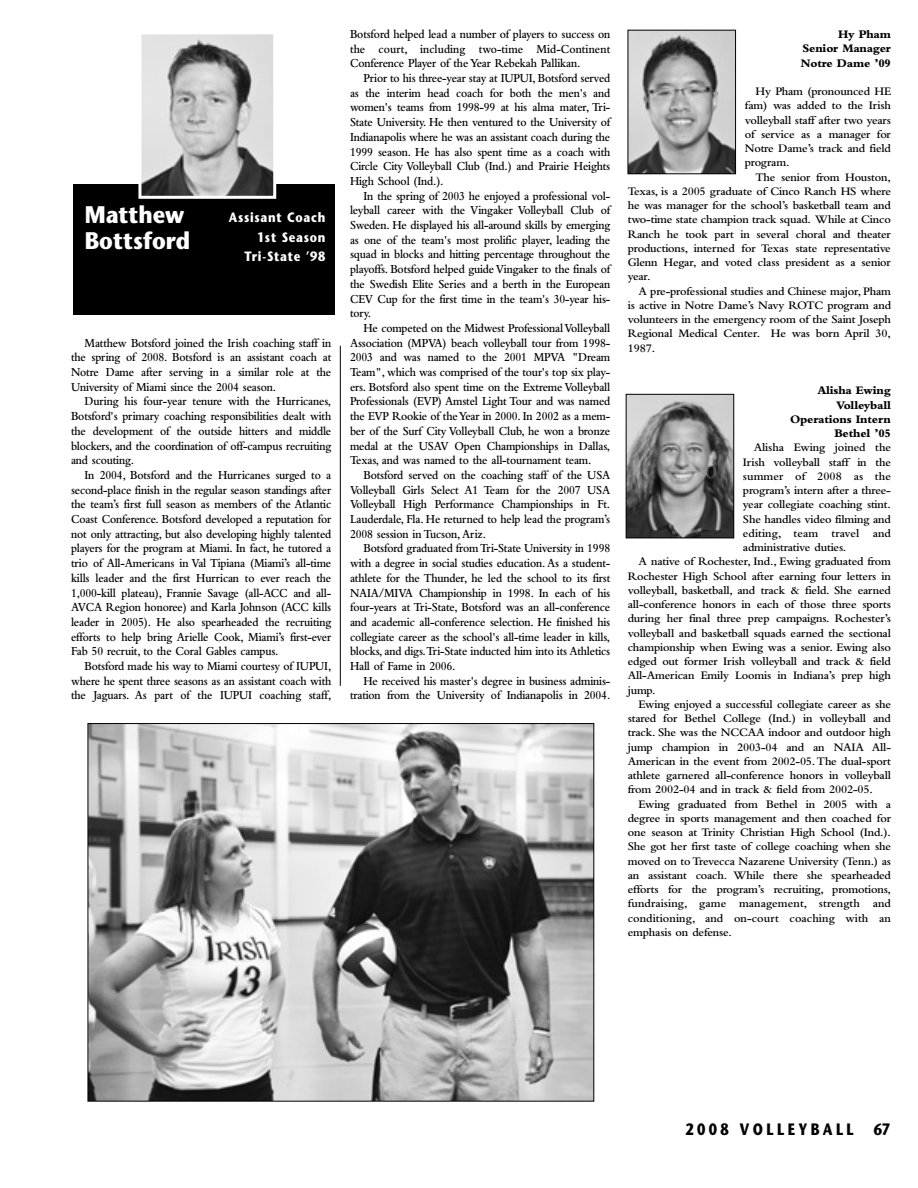
<style>
.page{position:relative;width:918px;height:1188px;background:#fff}
.page>*{position:absolute;margin:0;border:0;box-sizing:border-box;transform-origin:0 0}
.t1{font:700 24px/25.5px "Stone Sans";color:#fff;scale:.9 1}
.t2{font:700 16.5px "Stone Sans";letter-spacing:.25em;color:#000;scale:.8 1}
.t3{font:700 13.5px/19.5px "Stone Sans";letter-spacing:.065em;color:#fff;text-align:right;scale:.85 1}
.t4{font:600 12.75px/14.7px "Bembo";letter-spacing:-.015em;color:#000;text-align:justify;scale:.9 1}
.t5{font:600 12px/14.2px "Bembo";letter-spacing:-.015em;color:#000;text-align:justify}
.t6{font:600 12px "Bembo";letter-spacing:.005em;color:#000}
.t7{font:800 12px/14.2px "Bembo";letter-spacing:-.015em;color:#000;text-align:justify}
</style>
<div class="page">
<div style="left:73px;top:184px;width:262px;height:131px;background:#000"></div>
<img style="left:142px;top:35px;width:130px;height:160px">
<div style="left:138px;top:31px;width:138px;height:168px;border:3px solid #fff"></div>
<img style="left:630px;top:32px;width:104px;height:140px">
<div style="left:628px;top:30px;width:108px;height:144px;border:1px solid #000"></div>
<img style="left:628px;top:396px;width:104px;height:140px">
<div style="left:626px;top:394px;width:108px;height:144px;border:1px solid #000"></div>
<img style="left:90px;top:725px;width:502px;height:374px">
<hr style="left:340px;top:346px;width:1px;height:340px;background:#000">
<h1 class="t1" style="left:85px;top:205px;width:119px">Matthew<br>Bottsford</h1>
<p class="t3" style="left:229px;top:209px;width:115px">Assisant Coach<br>1st Season<br>Tri-State ’98</p>
<p class="t4" style="left:71px;top:336px;width:291px;text-indent:14px">Matthew Botsford joined the Irish coaching staff in the spring of 2008. Botsford is an assistant coach at Notre Dame after serving in a similar role at the University of Miami since the 2004 season.</p>
<p class="t4" style="left:71px;top:395px;width:291px;text-indent:14px">During his four-year tenure with the Hurricanes, Botsford's primary coaching responsibilities dealt with the development of the outside hitters and middle blockers, and the coordination of off-campus recruiting and scouting.</p>
<p class="t4" style="left:71px;top:469px;width:291px;text-indent:14px">In 2004, Botsford and the Hurricanes surged to a second-place finish in the regular season standings after the team’s first full season as members of the Atlantic Coast Conference. Botsford developed a reputation for not only attracting, but also developing highly talented players for the program at Miami. In fact, he tutored a trio of All-Americans in Val Tipiana (Miami’s all-time kills leader and the first Hurrican to ever reach the 1,000-kill plateau), Frannie Savage (all-ACC and all-AVCA Region honoree) and Karla Johnson (ACC kills leader in 2005). He also spearheaded the recruiting efforts to help bring Arielle Cook, Miami’s first-ever Fab 50 recruit, to the Coral Gables campus.</p>
<p class="t4" style="left:71px;top:660px;width:291px;text-indent:14px">Botsford made his way to Miami courtesy of IUPUI, where he spent three seasons as an assistant coach with the Jaguars. As part of the IUPUI coaching staff,</p>
<p class="t4" style="left:350px;top:28px;width:291px">Botsford helped lead a number of players to success on the court, including two-time Mid-Continent Conference Player of the Year Rebekah Pallikan.</p>
<p class="t4" style="left:350px;top:72px;width:291px;text-indent:14px">Prior to his three-year stay at IUPUI, Botsford served as the interim head coach for both the men's and women's teams from 1998-99 at his alma mater, Tri-State University. He then ventured to the University of Indianapolis where he was an assistant coach during the 1999 season. He has also spent time as a coach with Circle City Volleyball Club (Ind.) and Prairie Heights High School (Ind.).</p>
<p class="t4" style="left:350px;top:190px;width:291px;text-indent:14px">In the spring of 2003 he enjoyed a professional vol&shy;leyball career with the Vingaker Volleyball Club of Sweden. He displayed his all-around skills by emerging as one of the team's most prolific player, leading the squad in blocks and hitting percentage throughout the playoffs. Botsford helped guide Vingaker to the finals of the Swedish Elite Series and a berth in the European CEV Cup for the first time in the team's 30-year his&shy;tory.</p>
<p class="t4" style="left:350px;top:322px;width:291px;text-indent:14px">He competed on the Midwest Professional Volleyball Association (MPVA) beach volleyball tour from 1998- 2003 and was named to the 2001 MPVA "Dream Team", which was comprised of the tour's top six play&shy;ers. Botsford also spent time on the Extreme Volleyball Professionals (EVP) Amstel Light Tour and was named the EVP Rookie of the Year in 2000. In 2002 as a mem&shy;ber of the Surf City Volleyball Club, he won a bronze medal at the USAV Open Championships in Dallas, Texas, and was named to the all-tournament team.</p>
<p class="t4" style="left:350px;top:469px;width:291px;text-indent:14px">Botsford served on the coaching staff of the USA Volleyball Girls Select A1 Team for the 2007 USA Volleyball High Performance Championships in Ft.<br>Lauderdale, Fla. He returned to help lead the program’s 2008 session in Tucson, Ariz.</p>
<p class="t4" style="left:350px;top:542px;width:291px;text-indent:14px">Botsford graduated from Tri-State University in 1998 with a degree in social studies education. As a student&shy;athlete for the Thunder, he led the school to its first NAIA/MIVA Championship in 1998. In each of his four-years at Tri-State, Botsford was an all-conference and academic all-conference selection. He finished his collegiate career as the school's all-time leader in kills, blocks, and digs.Tri-State inducted him into its Athletics Hall of Fame in 2006.</p>
<p class="t4" style="left:350px;top:675px;width:291px;text-align:right">He received his master's degree in business adminis&shy;tration from the University of Indianapolis in 2004.</p>
<p class="t7" style="left:801px;top:28px;width:92px;text-indent:37px">Hy Pham Senior Manager Notre Dame ’09</p>
<p class="t5" style="left:745px;top:85px;width:148px;text-indent:11px">Hy Pham (pronounced HE fam) was added to the Irish volleyball staff after two years of service as a manager for Notre Dame’s track and field program.</p>
<p class="t5" style="left:628px;top:171px;width:265px;text-indent:128px">The senior from Houston, Texas, is a 2005 graduate of Cinco Ranch HS where he was manager for the school’s basketball team and two-time state champion track squad. While at Cinco Ranch he took part in several choral and theater productions, interned for Texas state representative Glenn Hegar, and voted class president as a senior year.</p>
<p class="t5" style="left:628px;top:285px;width:265px;text-indent:11px">A pre-professional studies and Chinese major, Pham is active in Notre Dame’s Navy ROTC program and volunteers in the emergency room of the Saint Joseph Regional Medical Center. He was born April 30, 1987.</p>
<p class="t7" style="left:790px;top:385px;width:102px;text-align:right">Alisha Ewing<br>Volleyball<br>Operations Intern<br>Bethel ’05</p>
<p class="t5" style="left:754px;top:442px;width:139px">Alisha Ewing joined the</p>
<p class="t5" style="left:743px;top:456px;width:150px">Irish volleyball staff in the</p>
<p class="t6" style="left:743px;top:472px;width:150px">summer of 2008 as the</p>
<p class="t5" style="left:743px;top:484px;width:150px">program’s intern after a three-</p>
<p class="t5" style="left:743px;top:499px;width:150px">year collegiate coaching stint.</p>
<p class="t5" style="left:743px;top:513px;width:150px">She handles video filming and</p>
<p class="t6" style="left:743px;top:529px;width:150px">editing, team travel and</p>
<p class="t5" style="left:743px;top:541px;width:105px">administrative duties.</p>
<p class="t5" style="left:639px;top:556px;width:254px">A native of Rochester, Ind., Ewing graduated from</p>
<p class="t5" style="left:628px;top:570px;width:265px">Rochester High School after earning four letters in</p>
<p class="t5" style="left:628px;top:584px;width:265px">volleyball, basketball, and track &amp; field. She earned</p>
<p class="t5" style="left:628px;top:598px;width:265px">all-conference honors in each of those three sports</p>
<p class="t5" style="left:628px;top:613px;width:265px">during her final three prep campaigns. Rochester’s</p>
<p class="t5" style="left:628px;top:627px;width:265px">volleyball and basketball squads earned the sectional</p>
<p class="t5" style="left:628px;top:641px;width:265px">championship when Ewing was a senior. Ewing also</p>
<p class="t5" style="left:628px;top:655px;width:265px">edged out former Irish volleyball and track &amp; field</p>
<p class="t5" style="left:628px;top:670px;width:265px">All-American Emily Loomis in Indiana’s prep high</p>
<p class="t5" style="left:628px;top:684px;width:29px">jump.</p>
<p class="t5" style="left:639px;top:698px;width:254px">Ewing enjoyed a successful collegiate career as she</p>
<p class="t5" style="left:628px;top:712px;width:265px">stared for Bethel College (Ind.) in volleyball and</p>
<p class="t5" style="left:628px;top:727px;width:265px">track. She was the NCCAA indoor and outdoor high</p>
<p class="t5" style="left:628px;top:741px;width:265px">jump champion in 2003-04 and an NAIA All-</p>
<p class="t5" style="left:628px;top:755px;width:265px">American in the event from 2002-05.The dual-sport</p>
<p class="t5" style="left:628px;top:769px;width:265px">athlete garnered all-conference honors in volleyball</p>
<p class="t5" style="left:628px;top:784px;width:247px">from 2002-04 and in track &amp; field from 2002-05.</p>
<p class="t5" style="left:639px;top:798px;width:254px">Ewing graduated from Bethel in 2005 with a</p>
<p class="t5" style="left:628px;top:812px;width:265px">degree in sports management and then coached for</p>
<p class="t5" style="left:628px;top:826px;width:265px">one season at Trinity Christian High School (Ind.).</p>
<p class="t5" style="left:628px;top:841px;width:265px">She got her first taste of college coaching when she</p>
<p class="t5" style="left:628px;top:855px;width:265px">moved on to Trevecca Nazarene University (Tenn.) as</p>
<p class="t5" style="left:628px;top:869px;width:265px">an assistant coach. While there she spearheaded</p>
<p class="t5" style="left:628px;top:883px;width:265px">efforts for the program’s recruiting, promotions,</p>
<p class="t6" style="left:628px;top:899px;width:265px">fundraising, game management, strength and</p>
<p class="t6" style="left:628px;top:913px;width:265px">conditioning, and on-court coaching with an</p>
<p class="t5" style="left:628px;top:926px;width:106px">emphasis on defense.</p>
<p class="t2" style="left:685px;top:1123px;width:257px">2008 VOLLEYBALL 67</p>
</div>
